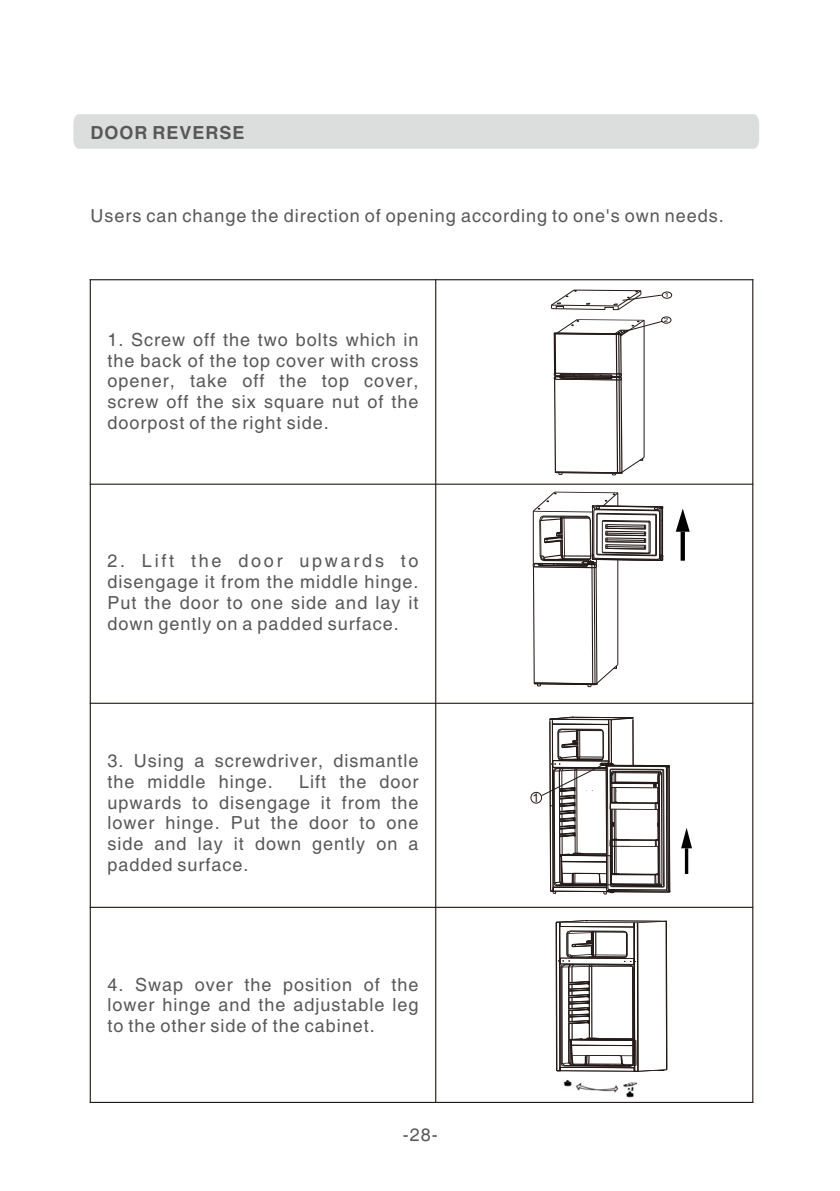
<style>
.page{position:relative;width:840px;height:1191px;background:#fff}
.page>*{position:absolute;margin:0;border:0;box-sizing:border-box;transform-origin:0 0}
.t1{font:18px/20.8px "Arial";letter-spacing:.055em;color:#595857;text-align:justify}
.t2{font:700 18px "Arial";letter-spacing:.055em;color:#595857}
.t3{font:12px "Arial";color:#231916}
.t4{font:5.6px "Arial";color:#231916;scale:1.49 1}
</style>
<div class="page">
<hr style="left:90px;top:279px;width:1px;height:824px;background:#231916">
<hr style="left:435px;top:279px;width:1px;height:824px;background:#231916">
<hr style="left:751px;top:279px;width:2px;height:824px;background:#231916">
<hr style="left:90px;top:1101px;width:663px;height:2px;background:#231916">
<hr style="left:90px;top:906px;width:663px;height:2px;background:#231916">
<hr style="left:90px;top:702px;width:663px;height:2px;background:#231916">
<hr style="left:90px;top:483px;width:663px;height:2px;background:#231916">
<hr style="left:90px;top:279px;width:663px;height:1px;background:#231916">
<div style="left:73px;top:114px;width:685px;height:35px;background:#dcdddd"></div>
<svg style="left:675px;top:508px;width:14px;height:24px"></svg>
<svg style="left:680px;top:532px;width:4px;height:28px"></svg>
<svg style="left:532px;top:491px;width:131px;height:196px"></svg>
<hr style="left:553px;top:334px;width:1px;height:39px;background:#231916">
<hr style="left:554px;top:334px;width:1px;height:39px;background:#231916">
<hr style="left:615px;top:334px;width:1px;height:40px;background:#231916">
<hr style="left:618px;top:334px;width:1px;height:40px;background:#231916">
<hr style="left:620px;top:336px;width:1px;height:38px;background:#231916">
<hr style="left:643px;top:320px;width:1px;height:137px;background:#231916">
<svg style="left:553px;top:372px;width:91px;height:103px"></svg>
<div style="left:661px;top:292px;width:10px;height:6px;border:1px solid #231916;border-radius:50%"></div>
<div style="left:661px;top:317px;width:9px;height:6px;border:1px solid #231916;border-radius:50%"></div>
<svg style="left:551px;top:289px;width:111px;height:21px"></svg>
<svg style="left:553px;top:319px;width:109px;height:18px"></svg>
<svg style="left:681px;top:828px;width:10px;height:20px"></svg>
<hr style="left:684px;top:848px;width:3px;height:26px;background:#000">
<div style="left:530px;top:792px;width:11px;height:11px;border:1px solid #231916;border-radius:50%"></div>
<svg style="left:540px;top:717px;width:130px;height:177px"></svg>
<svg style="left:555px;top:920px;width:112px;height:152px"></svg>
<img style="left:563px;top:1080px;width:74px;height:18px">
<p class="t2" style="left:90px;top:126px;width:156px">DOOR REVERSE</p>
<p class="t1" style="left:90px;top:207px;width:634px">Users can change the direction of opening according to one's own needs.</p>
<p class="t1" style="left:107px;top:331px;width:312px">1. Screw off the two bolts which in the back of the top cover with cross opener, take off the top cover, screw off the six square nut of the doorpost of the right side.</p>
<p class="t1" style="left:107px;top:552px;width:312px">2. Lift the door upwards to disengage it from the middle hinge.<br>Put the door to one side and lay it down gently on a padded surface.</p>
<p class="t1" style="left:107px;top:752px;width:312px">3. Using a screwdriver, dismantle the middle hinge.</p>
<p class="t1" style="left:107px;top:772px;width:312px;text-indent:192px">Lift the door upwards to disengage it from the lower hinge. Put the door to one side and lay it down gently on a padded surface.</p>
<p class="t1" style="left:107px;top:975px;width:312px">4. Swap over the position of the lower hinge and the adjustable leg to the other side of the cabinet.</p>
<p class="t1" style="left:402px;top:1126px;width:37px">-28-</p>
<p class="t3" style="left:532px;top:793px;width:8px">1</p>
<p class="t4" style="left:664px;top:293px;width:5px">1</p>
<p class="t4" style="left:663px;top:318px;width:5px">2</p>
</div>
